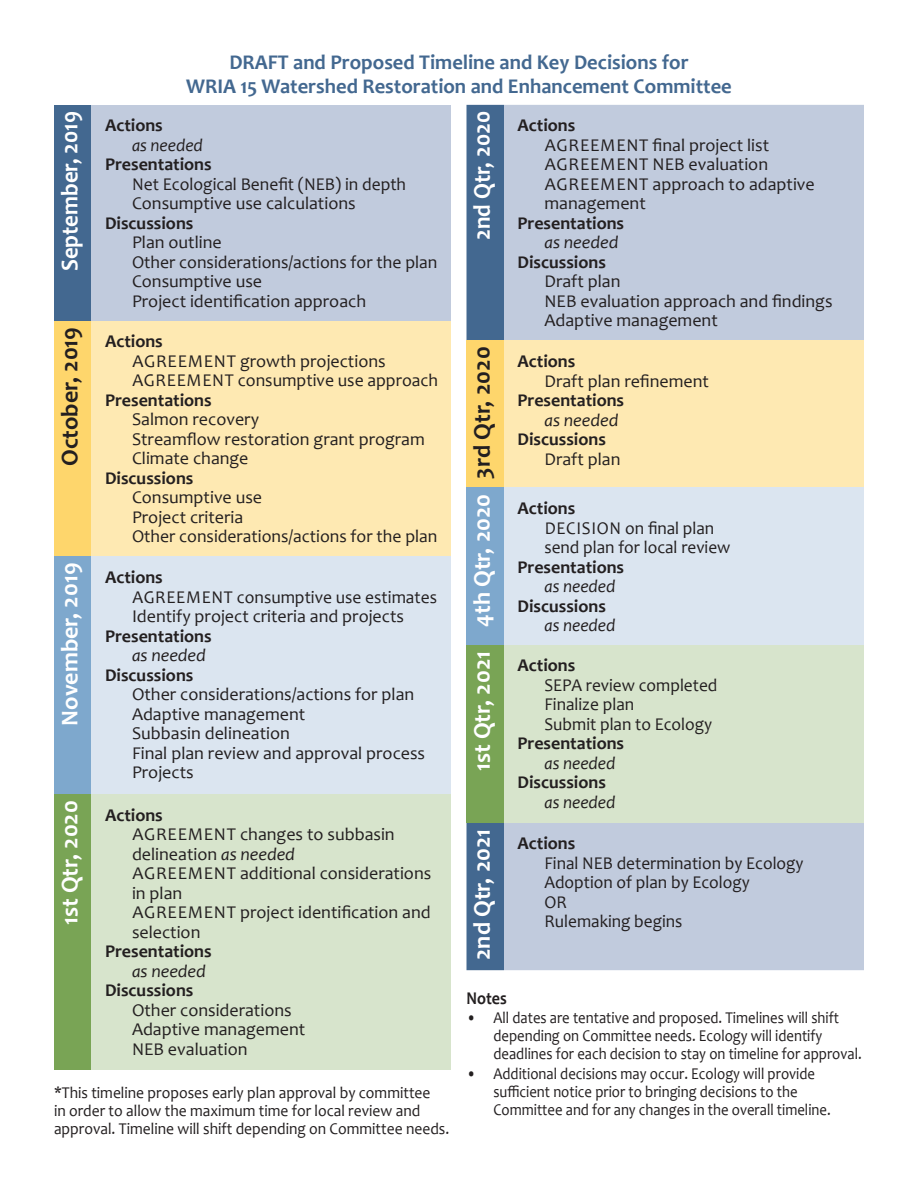
<style>
.page{position:relative;width:918px;height:1188px;background:#fff}
.page>*{position:absolute;margin:0;border:0;box-sizing:border-box;transform-origin:0 0}
.t1{font:700 24px "Candara";color:#fff}
.t2{font:700 24px "Candara";color:#fff;scale:.95 1}
.t3{font:700 24px "Candara";color:#231f20}
.t4{font:700 21px "Candara";color:#436890}
.List{font:18px/19.5px "Candara";color:#231f20}
.t5{font:700 18px "Candara";color:#231f20}
.List-2{font:18px "Candara";color:#231f20;scale:.96 1}
.List-3{font:italic 18px "Candara";color:#231f20;scale:.96 1}
.List-4{font:italic 18px "Candara";color:#231f20}
.List-5{font:18px "Candara";letter-spacing:.04em;color:#231f20;scale:.96 1}
.t6{font:700 18px "Candara";color:#231f20;scale:.89 1}
.t7{font:16.5px/18px "Candara";color:#231f20;scale:.89 1}
.t8{font:16.5px/18px "Candara";color:#231f20;scale:.94 1}
.s1{font-style:italic}
</style>
<div class="page">
<div style="left:54px;top:105px;width:38px;height:216px;background:#436890"></div>
<div style="left:92px;top:105px;width:360px;height:216px;background:#c1cbdd"></div>
<div style="left:54px;top:321px;width:38px;height:236px;background:#fed66c"></div>
<div style="left:92px;top:321px;width:360px;height:236px;background:#fee9b2"></div>
<div style="left:54px;top:557px;width:38px;height:237px;background:#7ea8cd"></div>
<div style="left:92px;top:557px;width:360px;height:237px;background:#dbe5f0"></div>
<div style="left:54px;top:794px;width:38px;height:276px;background:#79a455"></div>
<div style="left:92px;top:794px;width:360px;height:276px;background:#d7e4cc"></div>
<div style="left:466px;top:105px;width:38px;height:865px;background:#436890"></div>
<div style="left:504px;top:105px;width:360px;height:865px;background:#c1cbdd"></div>
<div style="left:466px;top:341px;width:38px;height:147px;background:#fed66c"></div>
<div style="left:504px;top:341px;width:360px;height:147px;background:#fee9b2"></div>
<div style="left:466px;top:488px;width:38px;height:157px;background:#7ea8cd"></div>
<div style="left:504px;top:488px;width:360px;height:157px;background:#dbe5f0"></div>
<div style="left:466px;top:645px;width:38px;height:178px;background:#79a455"></div>
<div style="left:504px;top:645px;width:360px;height:178px;background:#d7e4cc"></div>
<p class="t4" style="left:229px;top:49px;width:461px">DRAFT and Proposed Timeline and Key Decisions for</p>
<p class="t4" style="left:186px;top:73px;width:547px">WRIA 15 Watershed Restoration and Enhancement Committee</p>
<p class="t2" style="left:55px;top:271px;width:170px;rotate:-90deg">September, 2019</p>
<p class="t5" style="left:105px;top:114px;width:59px">Actions</p>
<p class="List-3" style="left:132px;top:134px;width:75px">as needed</p>
<p class="t5" style="left:105px;top:153px;width:108px">Presentations</p>
<p class="List" style="left:132px;top:174px;width:276px">Net Ecological Benefit (NEB) in depth</p>
<p class="List" style="left:132px;top:194px;width:225px">Consumptive use calculations</p>
<p class="t5" style="left:105px;top:212px;width:90px">Discussions</p>
<p class="List" style="left:132px;top:233px;width:91px">Plan outline</p>
<p class="List" style="left:132px;top:252px;width:307px">Other considerations/actions for the plan</p>
<p class="List" style="left:132px;top:272px;width:132px">Consumptive use</p>
<p class="List" style="left:132px;top:291px;width:236px">Project identification approach</p>
<p class="t3" style="left:55px;top:466px;width:141px;rotate:-90deg">October, 2019</p>
<p class="t5" style="left:105px;top:330px;width:59px">Actions</p>
<p class="List" style="left:132px;top:351px;width:255px">AGREEMENT growth projections</p>
<p class="List" style="left:132px;top:371px;width:307px">AGREEMENT consumptive use approach</p>
<p class="t5" style="left:105px;top:389px;width:108px">Presentations</p>
<p class="List" style="left:132px;top:410px;width:129px">Salmon recovery</p>
<p class="List" style="left:132px;top:429px;width:294px">Streamflow restoration grant program</p>
<p class="List" style="left:132px;top:449px;width:118px">Climate change</p>
<p class="t5" style="left:105px;top:467px;width:90px">Discussions</p>
<p class="List" style="left:132px;top:488px;width:132px">Consumptive use</p>
<p class="List" style="left:132px;top:507px;width:113px">Project criteria</p>
<p class="List" style="left:132px;top:527px;width:307px">Other considerations/actions for the plan</p>
<p class="t1" style="left:55px;top:726px;width:165px;rotate:-90deg">November, 2019</p>
<p class="t5" style="left:105px;top:566px;width:59px">Actions</p>
<p class="List" style="left:132px;top:587px;width:306px">AGREEMENT consumptive use estimates</p>
<p class="List" style="left:132px;top:606px;width:274px">Identify project criteria and projects</p>
<p class="t5" style="left:105px;top:625px;width:108px">Presentations</p>
<p class="List-4" style="left:132px;top:644px;width:75px">as needed</p>
<p class="t5" style="left:105px;top:664px;width:90px">Discussions</p>
<p class="List" style="left:132px;top:684px;width:284px">Other considerations/actions for plan</p>
<p class="List" style="left:132px;top:704px;width:175px">Adaptive management</p>
<p class="List" style="left:132px;top:723px;width:160px">Subbasin delineation</p>
<p class="List" style="left:132px;top:743px;width:295px">Final plan review and approval process</p>
<p class="List" style="left:132px;top:762px;width:63px">Projects</p>
<p class="t1" style="left:55px;top:925px;width:127px;rotate:-90deg">1st Qtr, 2020</p>
<p class="t5" style="left:105px;top:804px;width:59px">Actions</p>
<p class="List" style="left:132px;top:825px;width:264px">AGREEMENT changes to subbasin delineation <span class="s1">as needed</span></p>
<p class="List" style="left:132px;top:864px;width:301px">AGREEMENT additional considerations in plan</p>
<p class="List" style="left:132px;top:903px;width:300px">AGREEMENT project identification and selection</p>
<p class="t5" style="left:105px;top:940px;width:108px">Presentations</p>
<p class="List-4" style="left:132px;top:960px;width:75px">as needed</p>
<p class="t5" style="left:105px;top:979px;width:90px">Discussions</p>
<p class="List" style="left:132px;top:1000px;width:161px">Other considerations</p>
<p class="List" style="left:132px;top:1020px;width:175px">Adaptive management</p>
<p class="List" style="left:132px;top:1039px;width:117px">NEB evaluation</p>
<p class="t8" style="left:54px;top:1083px;width:422px">*This timeline proposes early plan approval by committee<br>in order to allow the maximum time for local review and approval. Timeline will shift depending on Committee needs.</p>
<p class="t2" style="left:467px;top:240px;width:138px;rotate:-90deg">2nd Qtr, 2020</p>
<p class="t5" style="left:518px;top:114px;width:59px">Actions</p>
<p class="List" style="left:545px;top:135px;width:226px">AGREEMENT final project list</p>
<p class="List" style="left:545px;top:155px;width:225px">AGREEMENT NEB evaluation</p>
<p class="List" style="left:544px;top:174px;width:272px">AGREEMENT approach to adaptive management</p>
<p class="t5" style="left:518px;top:212px;width:108px">Presentations</p>
<p class="List-4" style="left:544px;top:231px;width:75px">as needed</p>
<p class="t5" style="left:518px;top:251px;width:90px">Discussions</p>
<p class="List" style="left:544px;top:272px;width:77px">Draft plan</p>
<p class="List" style="left:544px;top:291px;width:290px">NEB evaluation approach and findings</p>
<p class="List" style="left:544px;top:311px;width:175px">Adaptive management</p>
<p class="t3" style="left:467px;top:479px;width:134px;rotate:-90deg">3rd Qtr, 2020</p>
<p class="t5" style="left:518px;top:350px;width:59px">Actions</p>
<p class="List" style="left:544px;top:371px;width:166px">Draft plan refinement</p>
<p class="t5" style="left:518px;top:389px;width:108px">Presentations</p>
<p class="List-4" style="left:544px;top:409px;width:75px">as needed</p>
<p class="t5" style="left:518px;top:428px;width:90px">Discussions</p>
<p class="List" style="left:544px;top:449px;width:77px">Draft plan</p>
<p class="t1" style="left:467px;top:627px;width:135px;rotate:-90deg">4th Qtr, 2020</p>
<p class="t5" style="left:518px;top:497px;width:59px">Actions</p>
<p class="List-5" style="left:545px;top:517px;width:178px">DECISION on final plan</p>
<p class="List-2" style="left:544px;top:536px;width:195px">send plan for local review</p>
<p class="t5" style="left:518px;top:556px;width:108px">Presentations</p>
<p class="List-3" style="left:544px;top:575px;width:75px">as needed</p>
<p class="t5" style="left:518px;top:595px;width:90px">Discussions</p>
<p class="List-3" style="left:544px;top:614px;width:75px">as needed</p>
<p class="t1" style="left:467px;top:771px;width:122px;rotate:-90deg">1st Qtr, 2021</p>
<p class="t5" style="left:518px;top:654px;width:59px">Actions</p>
<p class="List-2" style="left:544px;top:674px;width:182px">SEPA review completed</p>
<p class="List-2" style="left:544px;top:693px;width:95px">Finalize plan</p>
<p class="List-2" style="left:544px;top:713px;width:176px">Submit plan to Ecology</p>
<p class="t5" style="left:518px;top:732px;width:108px">Presentations</p>
<p class="List-3" style="left:544px;top:752px;width:75px">as needed</p>
<p class="t5" style="left:518px;top:771px;width:90px">Discussions</p>
<p class="List-3" style="left:544px;top:791px;width:75px">as needed</p>
<p class="t1" style="left:467px;top:960px;width:133px;rotate:-90deg">2nd Qtr, 2021</p>
<p class="t5" style="left:518px;top:832px;width:59px">Actions</p>
<p class="List-2" style="left:544px;top:852px;width:271px">Final NEB determination by Ecology</p>
<p class="List-2" style="left:544px;top:871px;width:215px">Adoption of plan by Ecology</p>
<p class="List-2" style="left:544px;top:891px;width:25px">OR</p>
<p class="List-2" style="left:544px;top:910px;width:145px">Rulemaking begins</p>
<p class="t6" style="left:466px;top:986px;width:47px">Notes</p>
<p class="t7" style="left:494px;top:1008px;width:415px;text-indent:-27px">• All dates are tentative and proposed. Timelines will shift depending on Committee needs. Ecology will identify deadlines for each decision to stay on timeline for approval.</p>
<p class="t7" style="left:494px;top:1064px;width:380px;text-indent:-27px">• Additional decisions may occur. Ecology will provide sufficient notice prior to bringing decisions to the<br>Committee and for any changes in the overall timeline.</p>
</div>
